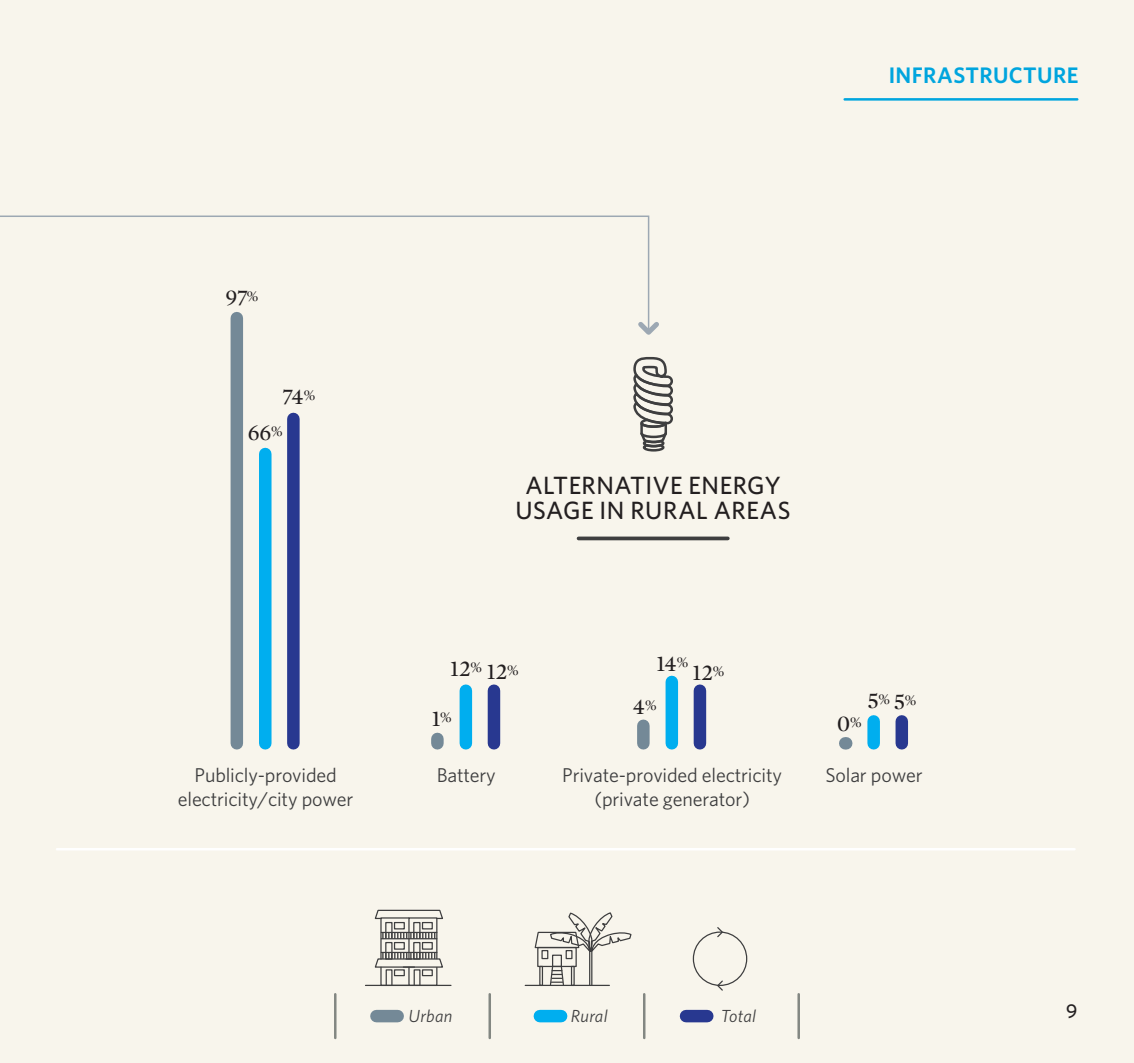
<style>
.page{position:relative;width:1134px;height:1063px;background:#f8f5ec}
.page>*{position:absolute;margin:0;border:0;box-sizing:border-box;transform-origin:0 0}
.t1{font:500 25px/25px "Whitney";letter-spacing:.02em;color:#231f20;text-align:center}
.t2{font:23.25px/48.2px "Mercury Display Roman";letter-spacing:-.01em;color:#231f20}
.t3{font:600 22.5px "Whitney HTF";letter-spacing:.015em;color:#00a5de}
.t4{font:20px/24px "Whitney HTF";letter-spacing:-.01em;color:#3e3e3f;text-align:center}
.t5{font:500 20px "Whitney HTF";color:#231f20}
.t6{font:italic 17.5px "Whitney HTF";letter-spacing:.015em;color:#3e3e3f}
.t7{font:15.5px "Mercury Display Roman";color:#231f20}
.s1{font-size:15.5px}
</style>
<div class="page">
<svg style="left:0;top:215px;width:650px;height:119px"></svg>
<svg style="left:634px;top:317px;width:25px;height:18px"></svg>
<div style="left:867px;top:721px;width:13px;height:22px;background:#00aeef"></div>
<svg style="left:845px;top:737px;width:1px;height:13px"></svg>
<div style="left:895px;top:721px;width:13px;height:22px;background:#283890"></div>
<div style="left:460px;top:691px;width:12px;height:52px;background:#00aeef"></div>
<svg style="left:431px;top:739px;width:13px;height:4px"></svg>
<div style="left:488px;top:691px;width:12px;height:52px;background:#283890"></div>
<div style="left:259px;top:454px;width:12px;height:289px;background:#00aeef"></div>
<div style="left:231px;top:318px;width:12px;height:425px;background:#748997"></div>
<div style="left:287px;top:419px;width:13px;height:324px;background:#283890"></div>
<div style="left:665px;top:682px;width:13px;height:61px;background:#00aeef"></div>
<div style="left:637px;top:726px;width:13px;height:17px;background:#748997"></div>
<div style="left:694px;top:691px;width:12px;height:52px;background:#283890"></div>
<svg style="left:633px;top:356px;width:40px;height:96px"></svg>
<hr style="left:365px;top:985px;width:86px;height:1px;background:#3e3e3f">
<svg style="left:374px;top:909px;width:70px;height:76px"></svg>
<svg style="left:534px;top:912px;width:98px;height:111px"></svg>
<hr style="left:525px;top:985px;width:84px;height:1px;background:#3e3e3f">
<div style="left:540px;top:1010px;width:21px;height:12px;background:#00aeef"></div>
<div style="left:376px;top:1010px;width:22px;height:12px;background:#748997"></div>
<div style="left:686px;top:1010px;width:21px;height:12px;background:#283890"></div>
<hr style="left:334px;top:994px;width:2px;height:44px;background:#838782">
<hr style="left:797px;top:994px;width:3px;height:44px;background:#838782">
<hr style="left:643px;top:994px;width:2px;height:44px;background:#838782">
<hr style="left:488px;top:994px;width:3px;height:44px;background:#838782">
<svg style="left:716px;top:927px;width:8px;height:11px"></svg>
<svg style="left:717px;top:980px;width:6px;height:11px"></svg>
<div style="left:693px;top:932px;width:54px;height:54px;border:1px solid #3e3e3f;border-radius:50%"></div>
<hr style="left:57px;top:848px;width:1017px;height:2px;background:#fff">
<hr style="left:578px;top:537px;width:150px;height:3px;background:#3e3e3f">
<hr style="left:845px;top:98px;width:232px;height:3px;background:#00a5de">
<p class="t2" style="left:225px;top:274px;width:34px">97<sup>%</sup></p>
<p class="t2" style="left:282px;top:373px;width:35px">74<sup>%</sup></p>
<p class="t2" style="left:248px;top:409px;width:37px">66<sup>%</sup></p>
<p class="t3" style="left:889px;top:61px;width:177px">INFRASTRUCTURE</p>
<p class="t1" style="left:515px;top:472px;width:277px">ALTERNATIVE ENERGY<br>USAGE IN RURAL AREAS</p>
<p class="t2" style="left:432px;top:646px;width:88px;text-indent:18px">12<sup>%</sup> 12<span class="s1">%<br></span>1<sup>%</sup></p>
<p class="t2" style="left:657px;top:644px;width:69px">14 12<span class="s1">%</span></p>
<p class="t7" style="left:677px;top:653px;width:13px">%</p>
<p class="t2" style="left:632px;top:683px;width:26px">4<sup>%</sup></p>
<p class="t2" style="left:867px;top:677px;width:51px">5<sup>%</sup> 5<span class="s1">%</span></p>
<p class="t2" style="left:837px;top:700px;width:26px">0<sup>%</sup></p>
<p class="t4" style="left:178px;top:763px;width:177px">Publicly-provided electricity/city power</p>
<p class="t4" style="left:437px;top:763px;width:61px">Battery</p>
<p class="t4" style="left:562px;top:763px;width:221px">Private-provided electricity (private generator)</p>
<p class="t4" style="left:825px;top:763px;width:99px">Solar power</p>
<p class="t6" style="left:409px;top:1005px;width:45px">Urban</p>
<p class="t6" style="left:571px;top:1005px;width:38px">Rural</p>
<p class="t6" style="left:721px;top:1005px;width:37px">Total</p>
<p class="t5" style="left:1066px;top:998px;width:13px">9</p>
</div>
